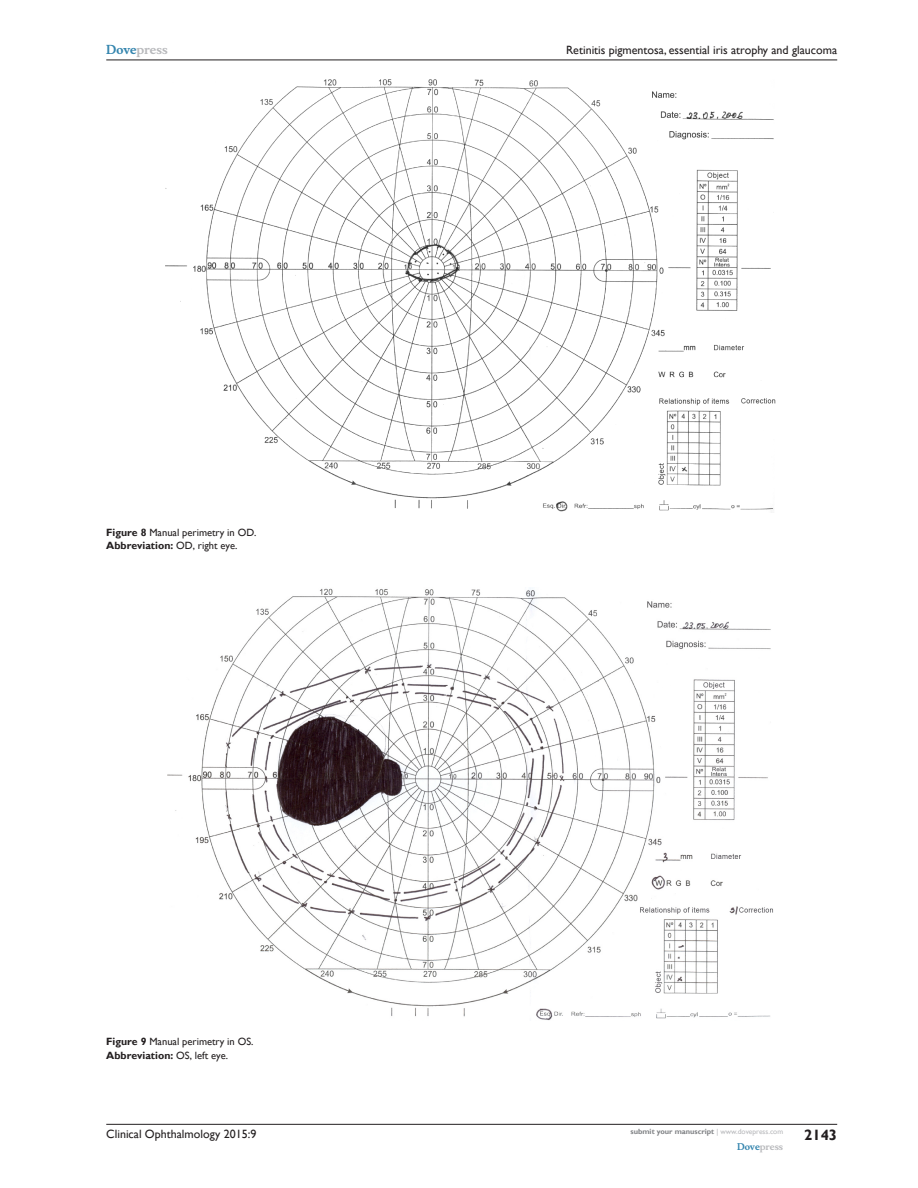
<style>
.page{position:relative;width:918px;height:1188px;background:#fff}
.page>*{position:absolute;margin:0;border:0;box-sizing:border-box;transform-origin:0 0}
.t1{font:700 15px "Gill Sans";color:#231f20}
.t2{font:12px "Gill Sans";color:#231f20}
.t3{font:700 12px "Musee";color:#b8b9bc}
.FigC{font:10.5px "Gill Sans";color:#231f20}
.FigSNRI{font:700 10.5px "Gill Sans";color:#231f20}
.t4{font:700 9px "Musee";color:#b8b9bc}
.t5{font:700 7.5px "Gill Sans";color:#808285}
.s1{color:#3485ae}
.s2{font-weight:700}
.s3{font-weight:400}
.s4{font-weight:400;color:#b8b9bc}
</style>
<div class="page">
<hr style="left:106px;top:1124px;width:731px;height:1px;background:#231f20">
<hr style="left:106px;top:60px;width:731px;height:1px;background:#231f20">
<img style="left:166px;top:80px;width:610px;height:432px">
<img style="left:167px;top:588px;width:606px;height:432px">
<p class="t3" style="left:106px;top:43px;width:63px"><span class="s1">Dove</span>press</p>
<p class="FigC" style="left:106px;top:526px;width:152px"><span class="s2">Figure 8</span> Manual perimetry in OD.</p>
<p class="FigSNRI" style="left:106px;top:539px;width:133px">Abbreviation: <span class="s3">OD, right eye.</span></p>
<p class="FigC" style="left:106px;top:1035px;width:149px"><span class="s2">Figure 9</span> Manual perimetry in OS.</p>
<p class="FigSNRI" style="left:106px;top:1049px;width:123px">Abbreviation: <span class="s3">OS, left eye.</span></p>
<p class="t2" style="left:566px;top:43px;width:273px">Retinitis pigmentosa, essential iris atrophy and glaucoma</p>
<p class="t2" style="left:106px;top:1127px;width:152px">Clinical Ophthalmology 2015:9</p>
<p class="t5" style="left:631px;top:1127px;width:154px">submit your manuscript <span class="s4">| www.dovepress.com</span></p>
<p class="t4" style="left:737px;top:1141px;width:48px"><span class="s1">Dove</span>press</p>
<p class="t1" style="left:804px;top:1126px;width:35px">2143</p>
</div>
